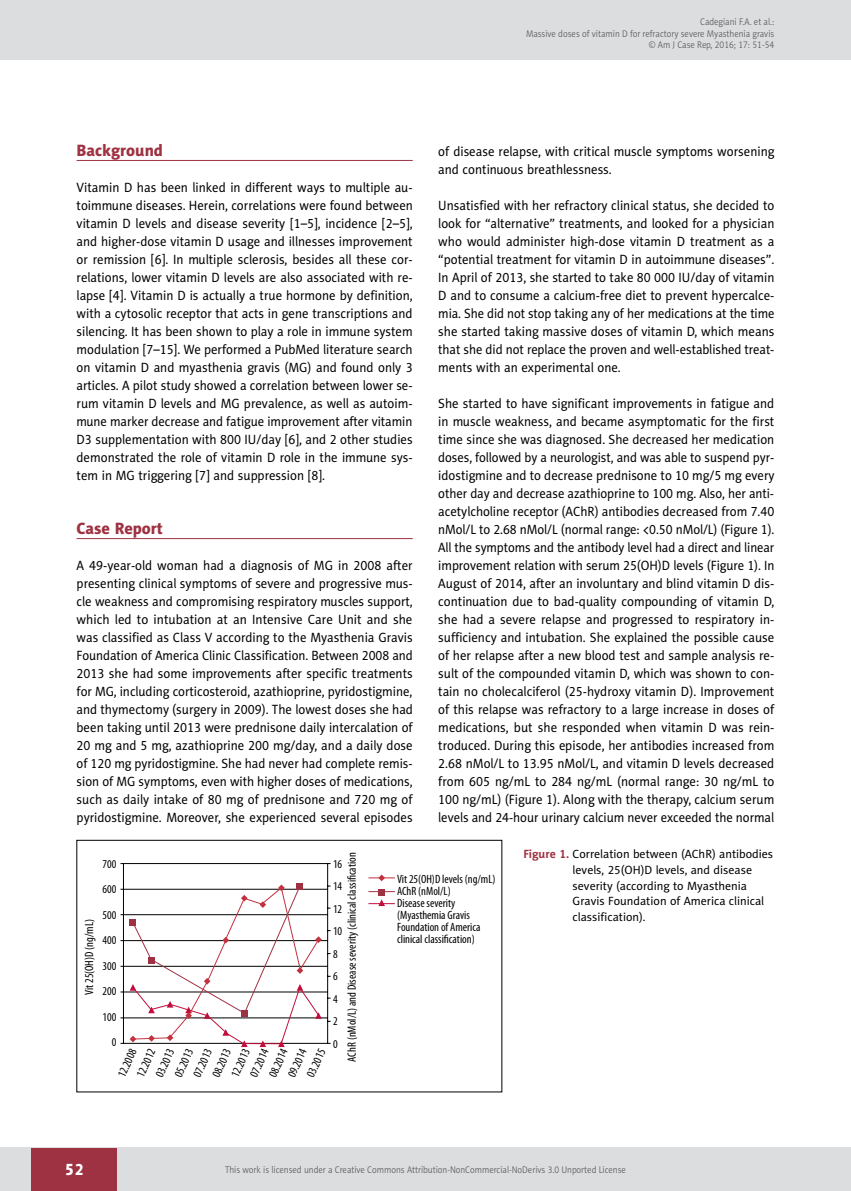
<style>
.page{position:relative;width:851px;height:1191px;background:#fff}
.page>*{position:absolute;margin:0;border:0;box-sizing:border-box;transform-origin:0 0}
.t1{font:16.5px "Naomi Sans EFN Heavy";color:#9e3242}
.t2{font:16.5px "Naomi Sans EFN Heavy";color:#fff}
.t3{font:13.5px/18px "Naomi Sans EFN";color:#000;text-align:justify;scale:.95 1}
.t4{font:condensed 12px/22.5px "Myriad Pro";color:#000}
.t5{font:12px/15.8px "Naomi Sans EFN";color:#000}
.t6{font:9.75px/11.2px "Naomi Sans EFN Light";color:#58595b;text-align:right;scale:.9 1}
.s1{font-weight:700;color:#9e3242}
</style>
<div class="page">
<hr style="left:77px;top:160px;width:335px;height:1px;background:#9e3242">
<hr style="left:77px;top:538px;width:335px;height:1px;background:#9e3242">
<hr style="left:120px;top:863px;width:210px;height:1px;background:#000">
<hr style="left:120px;top:1043px;width:210px;height:1px;background:#000">
<hr style="left:120px;top:889px;width:207px;height:1px;background:#000">
<hr style="left:120px;top:914px;width:207px;height:1px;background:#000">
<hr style="left:120px;top:940px;width:207px;height:1px;background:#000">
<hr style="left:120px;top:966px;width:207px;height:1px;background:#000">
<hr style="left:120px;top:991px;width:207px;height:1px;background:#000">
<hr style="left:120px;top:1017px;width:207px;height:1px;background:#000">
<hr style="left:123px;top:863px;width:1px;height:180px;background:#000">
<hr style="left:327px;top:863px;width:1px;height:180px;background:#000">
<div style="left:378px;top:888px;width:7px;height:7px;background:#9e3242"></div>
<div style="left:296px;top:883px;width:7px;height:7px;background:#9e3242"></div>
<svg style="left:130px;top:884px;width:200px;height:163px"></svg>
<svg style="left:368px;top:874px;width:27px;height:7px"></svg>
<svg style="left:368px;top:891px;width:27px;height:1px"></svg>
<svg style="left:368px;top:899px;width:27px;height:7px"></svg>
<div style="left:77px;top:840px;width:425px;height:252px;border:1px solid #000"></div>
<div style="left:0;top:1148px;width:850px;height:43px;background:#dcddde"></div>
<div style="left:32px;top:1147px;width:85px;height:43px;background:#9e3242"></div>
<div style="left:0;top:0;width:850px;height:60px;background:#dcddde"></div>
<hr style="left:850px;top:0;width:1px;height:60px;background:#dcddde">
<p class="t6" style="left:526px;top:16px;width:277px">Cadegiani F.A. et al.:<br>Massive doses of vitamin D for refractory severe Myasthenia gravis © Am J Case Rep, 2016; 17: 51-54</p>
<p class="t1" style="left:77px;top:140px;width:88px">Background</p>
<p class="t3" style="left:77px;top:178px;width:355px">Vitamin D has been linked in different ways to multiple au&shy;toimmune diseases. Herein, correlations were found between vitamin D levels and disease severity [1–5], incidence [2–5], and higher-dose vitamin D usage and illnesses improvement or remission [6]. In multiple sclerosis, besides all these cor&shy;relations, lower vitamin D levels are also associated with re&shy;lapse [4]. Vitamin D is actually a true hormone by definition, with a cytosolic receptor that acts in gene transcriptions and silencing. It has been shown to play a role in immune system modulation [7–15]. We performed a PubMed literature search on vitamin D and myasthenia gravis (MG) and found only 3 articles. A pilot study showed a correlation between lower se&shy;rum vitamin D levels and MG prevalence, as well as autoim&shy;mune marker decrease and fatigue improvement after vitamin D3 supplementation with 800 IU/day [6], and 2 other studies demonstrated the role of vitamin D role in the immune sys&shy;tem in MG triggering [7] and suppression [8].</p>
<p class="t1" style="left:77px;top:518px;width:88px">Case Report</p>
<p class="t3" style="left:77px;top:556px;width:355px">A 49-year-old woman had a diagnosis of MG in 2008 after presenting clinical symptoms of severe and progressive mus&shy;cle weakness and compromising respiratory muscles support, which led to intubation at an Intensive Care Unit and she was classified as Class V according to the Myasthenia Gravis Foundation of America Clinic Classification. Between 2008 and 2013 she had some improvements after specific treatments for MG, including corticosteroid, azathioprine, pyridostigmine, and thymectomy (surgery in 2009). The lowest doses she had been taking until 2013 were prednisone daily intercalation of 20 mg and 5 mg, azathioprine 200 mg/day, and a daily dose of 120 mg pyridostigmine. She had never had complete remis&shy;sion of MG symptoms, even with higher doses of medications, such as daily intake of 80 mg of prednisone and 720 mg of pyridostigmine. Moreover, she experienced several episodes</p>
<p class="t3" style="left:438px;top:142px;width:355px">of disease relapse, with critical muscle symptoms worsening and continuous breathlessness.</p>
<p class="t3" style="left:438px;top:196px;width:355px">Unsatisfied with her refractory clinical status, she decided to look for “alternative” treatments, and looked for a physician who would administer high-dose vitamin D treatment as a “potential treatment for vitamin D in autoimmune diseases”.<br>In April of 2013, she started to take 80 000 IU/day of vitamin D and to consume a calcium-free diet to prevent hypercalce&shy;mia. She did not stop taking any of her medications at the time she started taking massive doses of vitamin D, which means that she did not replace the proven and well-established treat&shy;ments with an experimental one.</p>
<p class="t3" style="left:438px;top:394px;width:355px">She started to have significant improvements in fatigue and in muscle weakness, and became asymptomatic for the first time since she was diagnosed. She decreased her medication doses, followed by a neurologist, and was able to suspend pyr&shy;idostigmine and to decrease prednisone to 10 mg/5 mg every other day and decrease azathioprine to 100 mg. Also, her anti&shy;acetylcholine receptor (AChR) antibodies decreased from 7.40 nMol/L to 2.68 nMol/L (normal range: &lt;0.50 nMol/L) (Figure 1).<br>All the symptoms and the antibody level had a direct and linear improvement relation with serum 25(OH)D levels (Figure 1). In August of 2014, after an involuntary and blind vitamin D dis&shy;continuation due to bad-quality compounding of vitamin D, she had a severe relapse and progressed to respiratory in&shy;sufficiency and intubation. She explained the possible cause of her relapse after a new blood test and sample analysis re&shy;sult of the compounded vitamin D, which was shown to con&shy;tain no cholecalciferol (25-hydroxy vitamin D). Improvement of this relapse was refractory to a large increase in doses of medications, but she responded when vitamin D was rein&shy;troduced. During this episode, her antibodies increased from 2.68 nMol/L to 13.95 nMol/L, and vitamin D levels decreased from 605 ng/mL to 284 ng/mL (normal range: 30 ng/mL to 100 ng/mL) (Figure 1). Along with the therapy, calcium serum levels and 24-hour urinary calcium never exceeded the normal</p>
<p class="t4" style="left:341px;top:1061px;width:210px;rotate:-90deg">AChR (nMol/L) and Disease severity (clinical classification</p>
<p class="t5" style="left:572px;top:846px;width:202px;text-indent:-49px"><span class="s1">Figure 1.</span> Correlation between (AChR) antibodies levels, 25(OH)D levels, and disease severity (according to Myasthenia Gravis Foundation of America clinical classification).</p>
<p class="t4" style="left:102px;top:851px;width:15px;line-height:25.5px;text-align:right">700<br>600<br>500<br>400<br>300<br>200<br>100<br>0</p>
<p class="t4" style="left:333px;top:852px;width:11px">16<br>14<br>12<br>10<br>8<br>6<br>4<br>2<br>0</p>
<p class="t4" style="left:397px;top:873px;width:100px;line-height:12px">Vit 25(OH)D levels (ng/mL)<br>AChR (nMol/L)<br>Disease severity (Myasthemia Gravis<br>Foundation of America clinical classification)</p>
<p class="t4" style="left:78px;top:995px;width:77px;rotate:-90deg">Vit 25(OH)D (ng/mL)</p>
<p class="t4" style="left:111px;top:1072px;width:32px;rotate:-66deg">12.2008</p>
<p class="t4" style="left:130px;top:1072px;width:32px;rotate:-66deg">12.2012</p>
<p class="t4" style="left:149px;top:1072px;width:32px;rotate:-66deg">03.2013</p>
<p class="t4" style="left:168px;top:1072px;width:32px;rotate:-66deg">05.2013</p>
<p class="t4" style="left:186px;top:1072px;width:32px;rotate:-66deg">07.2013</p>
<p class="t4" style="left:205px;top:1072px;width:32px;rotate:-66deg">08.2013</p>
<p class="t4" style="left:224px;top:1072px;width:32px;rotate:-66deg">12.2013</p>
<p class="t4" style="left:243px;top:1072px;width:32px;rotate:-66deg">07.2014</p>
<p class="t4" style="left:262px;top:1072px;width:32px;rotate:-66deg">08.2014</p>
<p class="t4" style="left:281px;top:1072px;width:32px;rotate:-66deg">09.2014</p>
<p class="t4" style="left:300px;top:1072px;width:32px;rotate:-66deg">03.2015</p>
<p class="t2" style="left:65px;top:1159px;width:21px">52</p>
<p class="t6" style="left:225px;top:1164px;width:447px">This work is licensed under a Creative Commons Attribution-NonCommercial-NoDerivs 3.0 Unported License</p>
</div>
